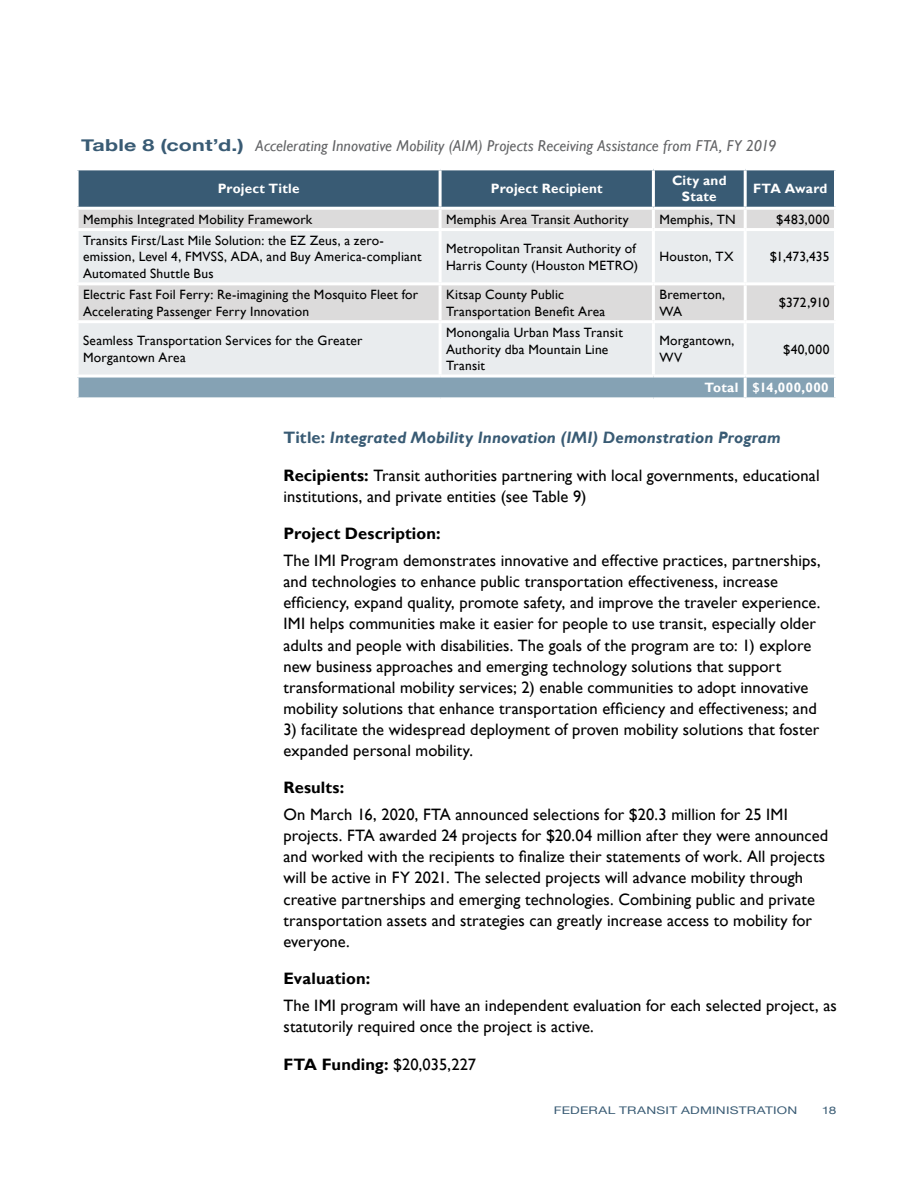
<style>
.page{position:relative;width:918px;height:1188px;background:#fff}
.page>*{position:absolute;margin:0;border:0;box-sizing:border-box;transform-origin:0 0}
.BODY_TEXT{font:16.5px/21px "Gill Sans";letter-spacing:.005em;color:#000}
.TITLE{font:italic 700 16.5px "Gill Sans";letter-spacing:.01em;color:#395b74}
.PROGRAM_DES{font:700 16.5px "Gill Sans";letter-spacing:.005em;color:#000}
.BODY_TEXT-2{font:700 16.5px "Gill Sans";letter-spacing:.005em;color:#000}
.t1{font:italic 15.75px "Gill Sans";letter-spacing:.01em;color:#636466}
.Table_body_text{font:13.5px/16.5px "Gill Sans";letter-spacing:.015em;color:#000}
.Table_headers{font:700 13.5px/16.5px "Gill Sans";letter-spacing:.015em;color:#fff;text-align:center}
.Table_body_text-2{font:700 13.5px "Gill Sans";letter-spacing:.025em;color:#fff}
.t2{font:10.5px "Helvetica Neue";letter-spacing:.02em;color:#395b74;scale:1.3 1}
.s1{font-family:"Helvetica Neue";font-weight:700;font-style:normal;font-size:16.5px;color:#395b74}
.s2{font-style:normal}
.s3{font-weight:700}
.s4{font-weight:400}
</style>
<div class="page">
<div style="left:79px;top:170px;width:755px;height:37px;background:#395b74"></div>
<div style="left:79px;top:210px;width:755px;height:18px;background:#dcdbdb"></div>
<svg style="left:79px;top:231px;width:755px;height:144px;background:#e5e7e9"></svg>
<div style="left:79px;top:378px;width:755px;height:19px;background:#85a2b4"></div>
<hr style="left:439px;top:170px;width:3px;height:37px;background:#fff">
<hr style="left:652px;top:170px;width:3px;height:37px;background:#fff">
<hr style="left:744px;top:170px;width:3px;height:37px;background:#fff">
<hr style="left:439px;top:210px;width:3px;height:18px;background:#fff">
<hr style="left:652px;top:210px;width:3px;height:18px;background:#fff">
<hr style="left:744px;top:210px;width:3px;height:18px;background:#fff">
<hr style="left:439px;top:231px;width:3px;height:51px;background:#fff">
<hr style="left:652px;top:231px;width:3px;height:51px;background:#fff">
<hr style="left:744px;top:231px;width:3px;height:51px;background:#fff">
<hr style="left:439px;top:285px;width:3px;height:35px;background:#fff">
<hr style="left:652px;top:285px;width:3px;height:35px;background:#fff">
<hr style="left:744px;top:285px;width:3px;height:35px;background:#fff">
<hr style="left:439px;top:323px;width:3px;height:52px;background:#fff">
<hr style="left:652px;top:323px;width:3px;height:52px;background:#fff">
<hr style="left:744px;top:323px;width:3px;height:52px;background:#fff">
<hr style="left:744px;top:378px;width:3px;height:19px;background:#fff">
<hr style="left:76px;top:282px;width:364px;height:3px;background:#fff">
<hr style="left:440px;top:282px;width:213px;height:3px;background:#fff">
<hr style="left:653px;top:282px;width:92px;height:3px;background:#fff">
<hr style="left:745px;top:282px;width:92px;height:3px;background:#fff">
<hr style="left:76px;top:320px;width:364px;height:3px;background:#fff">
<hr style="left:440px;top:320px;width:213px;height:3px;background:#fff">
<hr style="left:653px;top:320px;width:92px;height:3px;background:#fff">
<hr style="left:745px;top:320px;width:92px;height:3px;background:#fff">
<p class="t1" style="left:81px;top:137px;width:697px"><span class="s1">Table 8 (cont’d.)</span> Accelerating Innovative Mobility (AIM) Projects Receiving Assistance from FTA, FY 2019</p>
<h2 class="Table_headers" style="left:218px;top:181px;width:83px">Project Title</h2>
<h2 class="Table_headers" style="left:491px;top:181px;width:113px">Project Recipient</h2>
<h2 class="Table_headers" style="left:672px;top:173px;width:56px">City and<br>State</h2>
<h2 class="Table_headers" style="left:753px;top:181px;width:76px">FTA Award</h2>
<p class="Table_body_text" style="left:83px;top:211px;width:231px">Memphis Integrated Mobility Framework</p>
<p class="Table_body_text" style="left:446px;top:211px;width:184px">Memphis Area Transit Authority</p>
<p class="Table_body_text" style="left:659px;top:211px;width:78px">Memphis, TN</p>
<p class="Table_body_text" style="left:776px;top:211px;width:55px">$483,000</p>
<p class="Table_body_text" style="left:83px;top:232px;width:340px">Transits First/Last Mile Solution: the EZ Zeus, a zero&shy;emission, Level 4, FMVSS, ADA, and Buy America-compliant<br>Automated Shuttle Bus</p>
<p class="Table_body_text" style="left:446px;top:241px;width:194px">Metropolitan Transit Authority of<br>Harris County (Houston METRO)</p>
<p class="Table_body_text" style="left:659px;top:249px;width:76px">Houston, TX</p>
<p class="Table_body_text" style="left:770px;top:249px;width:61px">$1,473,435</p>
<p class="Table_body_text" style="left:83px;top:287px;width:337px">Electric Fast Foil Ferry: Re-imagining the Mosquito Fleet for<br>Accelerating Passenger Ferry Innovation</p>
<p class="Table_body_text" style="left:446px;top:287px;width:161px">Kitsap County Public<br>Transportation Benefit Area</p>
<p class="Table_body_text" style="left:659px;top:287px;width:67px">Bremerton,<br>WA</p>
<p class="Table_body_text" style="left:779px;top:295px;width:52px">$372,910</p>
<p class="Table_body_text" style="left:83px;top:333px;width:281px">Seamless Transportation Services for the Greater<br>Morgantown Area</p>
<p class="Table_body_text" style="left:446px;top:324px;width:178px">Monongalia Urban Mass Transit<br>Authority dba Mountain Line<br>Transit</p>
<p class="Table_body_text" style="left:659px;top:333px;width:77px">Morgantown,<br>WV</p>
<p class="Table_body_text" style="left:783px;top:341px;width:48px">$40,000</p>
<p class="Table_body_text-2" style="left:705px;top:379px;width:35px">Total</p>
<p class="Table_body_text-2" style="left:753px;top:379px;width:78px">$14,000,000</p>
<p class="TITLE" style="left:284px;top:428px;width:499px"><span class="s2">Title:</span> Integrated Mobility Innovation (IMI) Demonstration Program</p>
<p class="BODY_TEXT" style="left:284px;top:465px;width:538px"><span class="s3">Recipients:</span> Transit authorities partnering with local governments, educational institutions, and private entities (see Table 9)</p>
<p class="PROGRAM_DES" style="left:284px;top:523px;width:159px">Project Description:</p>
<p class="BODY_TEXT" style="left:284px;top:551px;width:539px">The IMI Program demonstrates innovative and effective practices, partnerships, and technologies to enhance public transportation effectiveness, increase efficiency, expand quality, promote safety, and improve the traveler experience.<br>IMI helps communities make it easier for people to use transit, especially older adults and people with disabilities. The goals of the program are to: 1) explore new business approaches and emerging technology solutions that support transformational mobility services; 2) enable communities to adopt innovative mobility solutions that enhance transportation efficiency and effectiveness; and</p>
<p class="BODY_TEXT" style="left:284px;top:719px;width:537px">3) facilitate the widespread deployment of proven mobility solutions that foster expanded personal mobility.</p>
<p class="PROGRAM_DES" style="left:284px;top:777px;width:62px">Results:</p>
<p class="BODY_TEXT" style="left:284px;top:805px;width:546px">On March 16, 2020, FTA announced selections for $20.3 million for 25 IMI projects. FTA awarded 24 projects for $20.04 million after they were announced and worked with the recipients to finalize their statements of work. All projects will be active in FY 2021. The selected projects will advance mobility through creative partnerships and emerging technologies. Combining public and private transportation assets and strategies can greatly increase access to mobility for everyone.</p>
<p class="PROGRAM_DES" style="left:284px;top:968px;width:88px">Evaluation:</p>
<p class="BODY_TEXT" style="left:284px;top:996px;width:555px">The IMI program will have an independent evaluation for each selected project, as statutorily required once the project is active.</p>
<p class="BODY_TEXT-2" style="left:284px;top:1054px;width:194px">FTA Funding: <span class="s4">$20,035,227</span></p>
<p class="t2" style="left:554px;top:1103px;width:189px">FEDERAL TRANSIT ADMINISTRATION</p>
<p class="t2" style="left:822px;top:1103px;width:13px">18</p>
</div>
